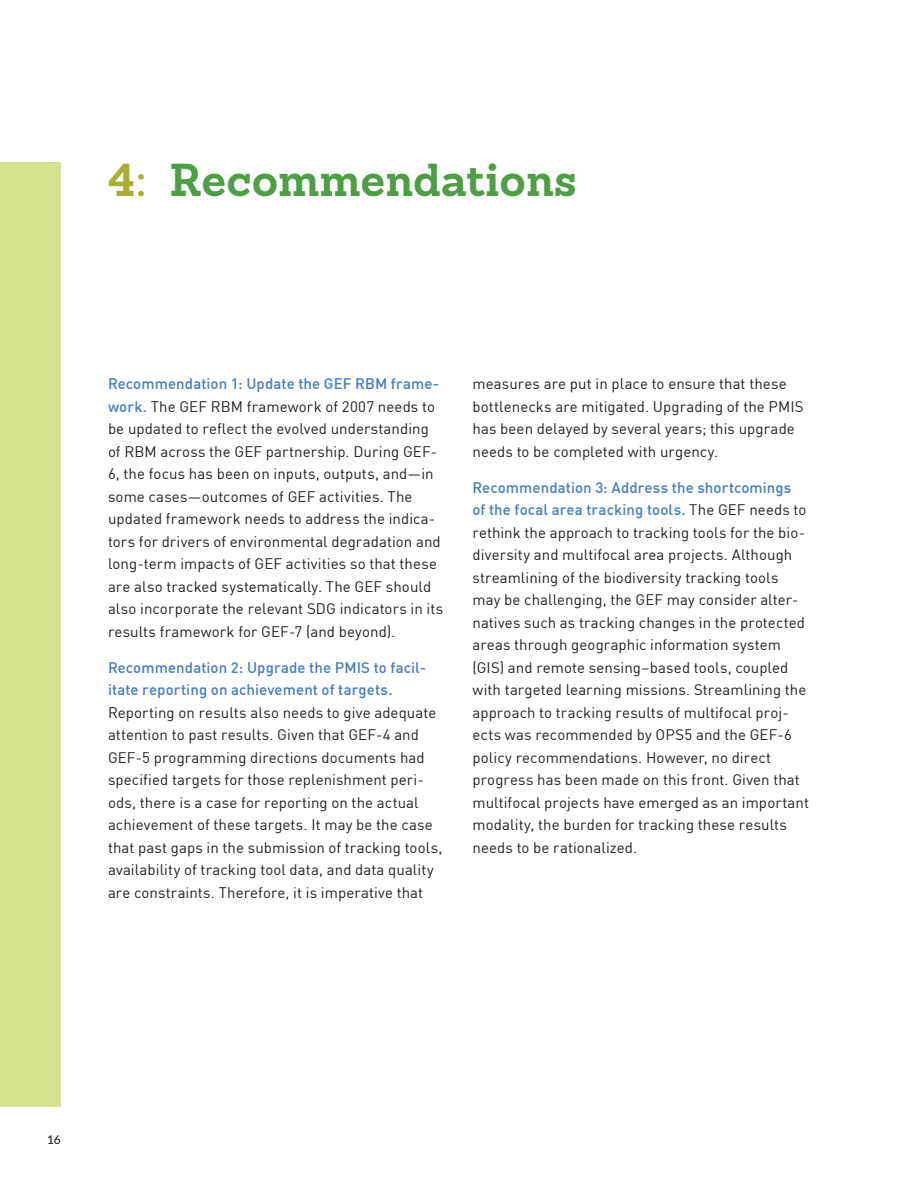
<style>
.page{position:relative;width:918px;height:1188px;background:#fff}
.page>*{position:absolute;margin:0;border:0;box-sizing:border-box;transform-origin:0 0}
.t1{font:700 45px "Sanchez Slab";color:#4d9e45}
.t2{font:15px/22.5px "DINOT";letter-spacing:.005em;color:#231f20}
.t3{font:500 15px/22.5px "DINOT";letter-spacing:.005em;color:#467cbf}
.t4{font:500 12px "Lato";color:#231f20}
.s1{color:#a9ae37}
.s2{font-weight:500;color:#467cbf}
</style>
<div class="page">
<div style="left:0;top:162px;width:61px;height:945px;background:#d4e48e"></div>
<h1 class="t1" style="left:108px;top:148px;width:470px"><span class="s1">4:</span> Recommendations</h1>
<p class="t2" style="left:108px;top:372px;width:337px"><span class="s2">Recommendation 1: Update the GEF RBM frame&shy;work.</span> The GEF RBM framework of 2007 needs to be updated to reflect the evolved understanding of RBM across the GEF partnership. During GEF-6, the focus has been on inputs, outputs, and—in some cases—outcomes of GEF activities. The updated framework needs to address the indica&shy;tors for drivers of environmental degradation and long-term impacts of GEF activities so that these are also tracked systematically. The GEF should also incorporate the relevant SDG indicators in its results framework for GEF-7 (and beyond).</p>
<p class="t3" style="left:108px;top:655px;width:320px">Recommendation 2: Upgrade the PMIS to facil&shy;itate reporting on achievement of targets.</p>
<p class="t2" style="left:108px;top:700px;width:336px">Reporting on results also needs to give adequate attention to past results. Given that GEF-4 and GEF-5 programming directions documents had specified targets for those replenishment peri&shy;ods, there is a case for reporting on the actual achievement of these targets. It may be the case that past gaps in the submission of tracking tools, availability of tracking tool data, and data quality are constraints. Therefore, it is imperative that</p>
<p class="t2" style="left:472px;top:372px;width:333px">measures are put in place to ensure that these bottlenecks are mitigated. Upgrading of the PMIS has been delayed by several years; this upgrade needs to be completed with urgency.</p>
<p class="t2" style="left:472px;top:475px;width:338px"><span class="s2">Recommendation 3: Address the shortcomings<br>of the focal area tracking tools.</span> The GEF needs to rethink the approach to tracking tools for the bio&shy;diversity and multifocal area projects. Although streamlining of the biodiversity tracking tools may be challenging, the GEF may consider alter&shy;natives such as tracking changes in the protected areas through geographic information system (GIS) and remote sensing–based tools, coupled with targeted learning missions. Streamlining the approach to tracking results of multifocal proj&shy;ects was recommended by OPS5 and the GEF-6 policy recommendations. However, no direct progress has been made on this front. Given that multifocal projects have emerged as an important modality, the burden for tracking these results needs to be rationalized.</p>
<p class="t4" style="left:47px;top:1131px;width:15px">16</p>
</div>
